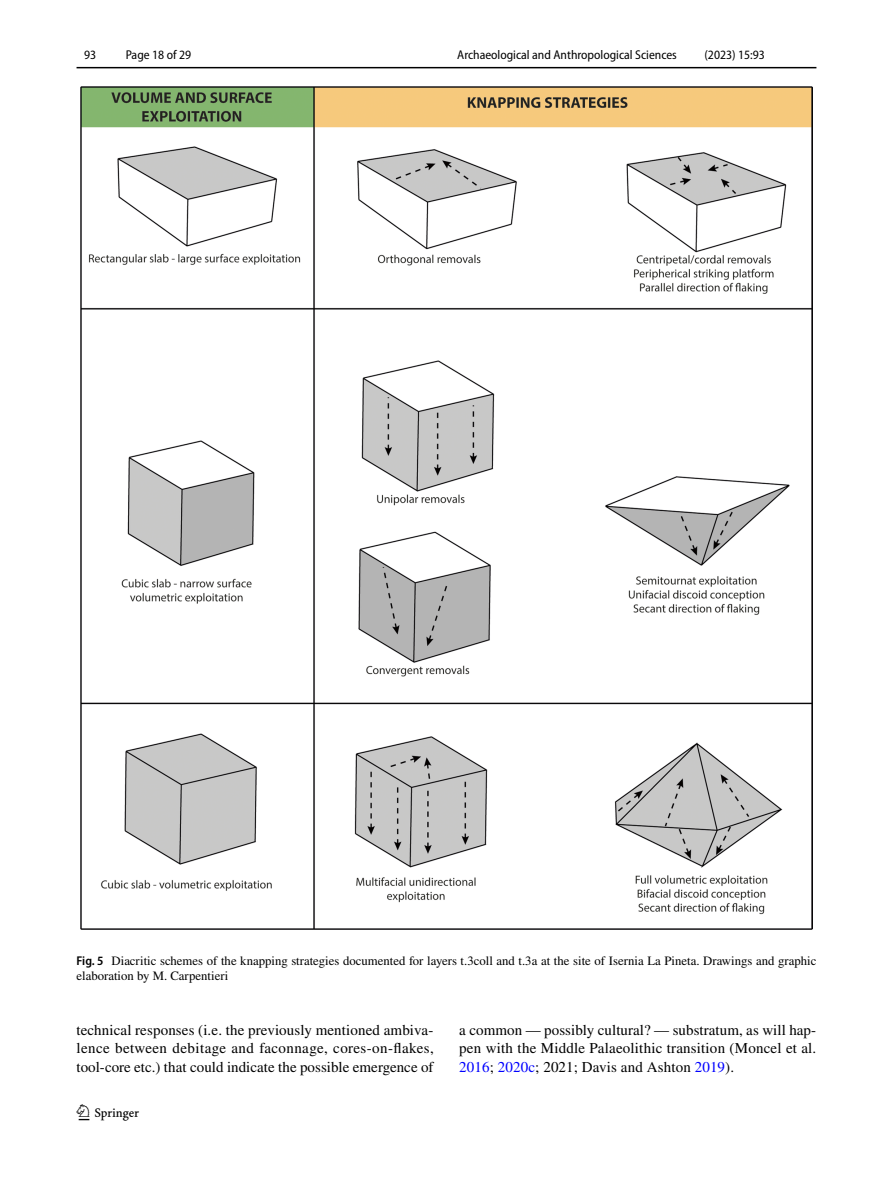
<style>
.page{position:relative;width:893px;height:1187px;background:#fff}
.page>*{position:absolute;margin:0;border:0;box-sizing:border-box;transform-origin:0 0}
.t1{font:22.5px "Springnew Regular 2";color:#000}
.t2{font:15px/18.8px "STIX";letter-spacing:.005em;color:#000;text-align:justify}
.t3{font:12.75px/15px "STIX";color:#000}
.t4{font:semi-condensed 12.75px "Myriad Pro";color:#000}
.s1{font-family:"Myriad Pro";font-weight:600;font-stretch:semi-condensed}
.s2{color:#00f}
</style>
<div class="page">
<hr style="left:77px;top:67px;width:739px;height:1px;background:#000">
<img style="left:81px;top:87px;width:731px;height:842px">
<p class="t4" style="left:84px;top:48px;width:14px">93</p>
<p class="t4" style="left:126px;top:48px;width:67px">Page 18 of 29</p>
<p class="t4" style="left:457px;top:48px;width:221px">Archaeological and Anthropological Sciences</p>
<p class="t4" style="left:704px;top:48px;width:62px">(2023) 15:93</p>
<p class="t3" style="left:77px;top:954px;width:741px"><span class="s1">Fig. 5</span> Diacritic schemes of the knapping strategies documented for layers t.3coll and t.3a at the site of Isernia La Pineta. Drawings and graphic elaboration by M. Carpentieri</p>
<p class="t2" style="left:77px;top:1021px;width:359px">technical responses (i.e. the previously mentioned ambiva&shy;lence between debitage and faconnage, cores-on-flakes, tool-core etc.) that could indicate the possible emergence of</p>
<p class="t2" style="left:459px;top:1021px;width:359px">a common — possibly cultural? — substratum, as will hap&shy;pen with the Middle Palaeolithic transition (Moncel et al.<br><span class="s2">2016</span>; <span class="s2">2020c</span>; 2021; Davis and Ashton <span class="s2">2019</span>).</p>
<h1 class="t1" style="left:79px;top:1104px;width:62px">1 3</h1>
</div>
